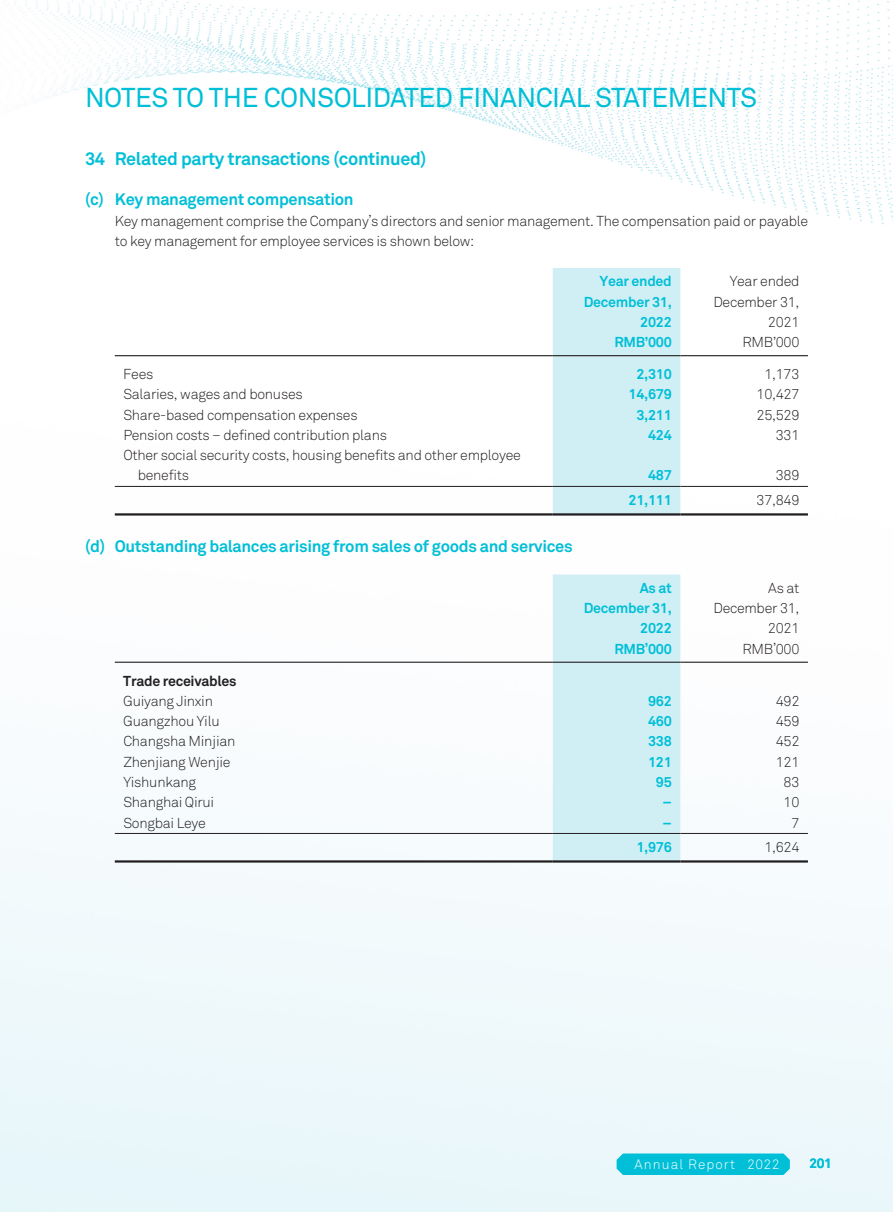
<style>
.page{position:relative;width:893px;height:1212px;background:#fff}
.page>*{position:absolute;margin:0;border:0;box-sizing:border-box;transform-origin:0 0}
.t1{font:27px "Akkurat Pro";letter-spacing:-.02em;color:#00bfd7}
.t2{font:700 18px "Akkurat Pro";letter-spacing:-.02em;color:#00bfd7}
.t3{font:700 16.5px "Akkurat Pro";letter-spacing:-.02em;color:#00bfd7}
.t4{font:14.25px/20.2px "Akkurat Light Pro";letter-spacing:-.02em;color:#231f20}
.t5{font:700 14.25px/20.2px "Akkurat Pro";letter-spacing:-.02em;color:#00bfd7;text-align:right}
.t6{font:700 14.25px "Akkurat Pro";letter-spacing:-.02em;color:#231f20}
.t7{font:13.5px "Akkurat Light Pro";letter-spacing:.08em;color:#fff}
.t8{font:700 13.5px "Akkurat Pro";color:#00bfd7}
</style>
<div class="page">
<img style="left:0;top:0;width:893px;height:1212px">
<svg style="left:617px;top:1153px;width:173px;height:22px;background:#0ac1d8"></svg>
<div style="left:553px;top:268px;width:127px;height:245px;background:#d0eff5"></div>
<hr style="left:115px;top:355px;width:438px;height:1px;background:#231f20">
<hr style="left:553px;top:355px;width:127px;height:1px;background:#231f20">
<hr style="left:680px;top:355px;width:128px;height:1px;background:#231f20">
<hr style="left:115px;top:486px;width:438px;height:1px;background:#231f20">
<hr style="left:553px;top:486px;width:127px;height:1px;background:#231f20">
<hr style="left:680px;top:486px;width:128px;height:1px;background:#231f20">
<hr style="left:115px;top:513px;width:438px;height:2px;background:#231f20">
<hr style="left:553px;top:513px;width:127px;height:2px;background:#231f20">
<hr style="left:680px;top:513px;width:128px;height:2px;background:#231f20">
<div style="left:553px;top:574px;width:127px;height:286px;background:#d0eff5"></div>
<hr style="left:115px;top:662px;width:438px;height:1px;background:#231f20">
<hr style="left:553px;top:662px;width:127px;height:1px;background:#231f20">
<hr style="left:680px;top:662px;width:128px;height:1px;background:#231f20">
<hr style="left:115px;top:833px;width:438px;height:1px;background:#231f20">
<hr style="left:553px;top:833px;width:127px;height:1px;background:#231f20">
<hr style="left:680px;top:833px;width:128px;height:1px;background:#231f20">
<hr style="left:115px;top:860px;width:438px;height:2px;background:#231f20">
<hr style="left:553px;top:860px;width:127px;height:2px;background:#231f20">
<hr style="left:680px;top:860px;width:128px;height:2px;background:#231f20">
<h1 class="t1" style="left:85px;top:82px;width:674px">NOTES TO THE CONSOLIDATED FINANCIAL STATEMENTS</h1>
<p class="t2" style="left:85px;top:147px;width:343px">34 Related party transactions (continued)</p>
<p class="t3" style="left:85px;top:189px;width:270px">(c) Key management compensation</p>
<p class="t4" style="left:115px;top:211px;width:695px">Key management comprise the Company’s directors and senior management. The compensation paid or payable to key management for employee services is shown below:</p>
<p class="t5" style="left:584px;top:271px;width:90px">Year ended<br>December 31,</p>
<p class="t4" style="left:713px;top:272px;width:87px;text-align:right">Year ended<br>December 31,</p>
<p class="t5" style="left:640px;top:312px;width:33px">2022</p>
<p class="t4" style="left:768px;top:312px;width:33px">2021</p>
<p class="t5" style="left:614px;top:332px;width:59px">RMB’000</p>
<p class="t4" style="left:742px;top:332px;width:58px">RMB’000</p>
<p class="t4" style="left:123px;top:364px;width:32px">Fees</p>
<p class="t5" style="left:636px;top:364px;width:37px">2,310</p>
<p class="t4" style="left:764px;top:364px;width:37px">1,173</p>
<p class="t4" style="left:123px;top:385px;width:181px">Salaries, wages and bonuses</p>
<p class="t5" style="left:628px;top:384px;width:45px">14,679</p>
<p class="t4" style="left:757px;top:385px;width:44px">10,427</p>
<p class="t4" style="left:123px;top:405px;width:236px">Share-based compensation expenses</p>
<p class="t5" style="left:636px;top:405px;width:37px">3,211</p>
<p class="t4" style="left:757px;top:405px;width:44px">25,529</p>
<p class="t4" style="left:123px;top:425px;width:265px">Pension costs – defined contribution plans</p>
<p class="t5" style="left:648px;top:425px;width:25px">424</p>
<p class="t4" style="left:776px;top:425px;width:25px">331</p>
<p class="t4" style="left:138px;top:445px;width:384px;text-indent:-14px">Other social security costs, housing benefits and other employee benefits</p>
<p class="t5" style="left:648px;top:465px;width:25px">487</p>
<p class="t4" style="left:776px;top:466px;width:25px">389</p>
<p class="t5" style="left:628px;top:490px;width:45px">21,111</p>
<p class="t4" style="left:756px;top:490px;width:44px">37,849</p>
<p class="t3" style="left:85px;top:536px;width:489px">(d) Outstanding balances arising from sales of goods and services</p>
<p class="t5" style="left:640px;top:578px;width:34px">As at</p>
<p class="t4" style="left:768px;top:578px;width:33px">As at</p>
<p class="t5" style="left:584px;top:598px;width:90px">December 31,</p>
<p class="t4" style="left:713px;top:598px;width:87px">December 31,</p>
<p class="t5" style="left:640px;top:618px;width:33px">2022</p>
<p class="t4" style="left:768px;top:619px;width:33px">2021</p>
<p class="t5" style="left:614px;top:639px;width:59px">RMB’000</p>
<p class="t4" style="left:742px;top:639px;width:58px">RMB’000</p>
<p class="t6" style="left:123px;top:672px;width:115px">Trade receivables</p>
<p class="t4" style="left:123px;top:691px;width:91px">Guiyang Jinxin</p>
<p class="t5" style="left:648px;top:691px;width:25px">962</p>
<p class="t4" style="left:776px;top:691px;width:25px">492</p>
<p class="t4" style="left:123px;top:711px;width:98px">Guangzhou Yilu</p>
<p class="t5" style="left:648px;top:711px;width:25px">460</p>
<p class="t4" style="left:776px;top:711px;width:25px">459</p>
<p class="t4" style="left:123px;top:732px;width:114px">Changsha Minjian</p>
<p class="t5" style="left:648px;top:731px;width:25px">338</p>
<p class="t4" style="left:776px;top:732px;width:25px">452</p>
<p class="t4" style="left:123px;top:752px;width:109px">Zhenjiang Wenjie</p>
<p class="t5" style="left:648px;top:752px;width:25px">121</p>
<p class="t4" style="left:776px;top:752px;width:25px">121</p>
<p class="t4" style="left:123px;top:772px;width:74px">Yishunkang</p>
<p class="t5" style="left:656px;top:772px;width:17px">95</p>
<p class="t4" style="left:784px;top:772px;width:17px">83</p>
<p class="t4" style="left:123px;top:792px;width:92px">Shanghai Qirui</p>
<p class="t5" style="left:662px;top:792px;width:11px">–</p>
<p class="t4" style="left:784px;top:792px;width:17px">10</p>
<p class="t4" style="left:123px;top:813px;width:84px">Songbai Leye</p>
<p class="t5" style="left:663px;top:812px;width:11px">–</p>
<p class="t4" style="left:791px;top:813px;width:10px">7</p>
<p class="t5" style="left:636px;top:837px;width:37px">1,976</p>
<p class="t4" style="left:764px;top:837px;width:37px">1,624</p>
<p class="t7" style="left:635px;top:1156px;width:146px">Annual Report 2022</p>
<p class="t8" style="left:809px;top:1155px;width:24px">201</p>
</div>
